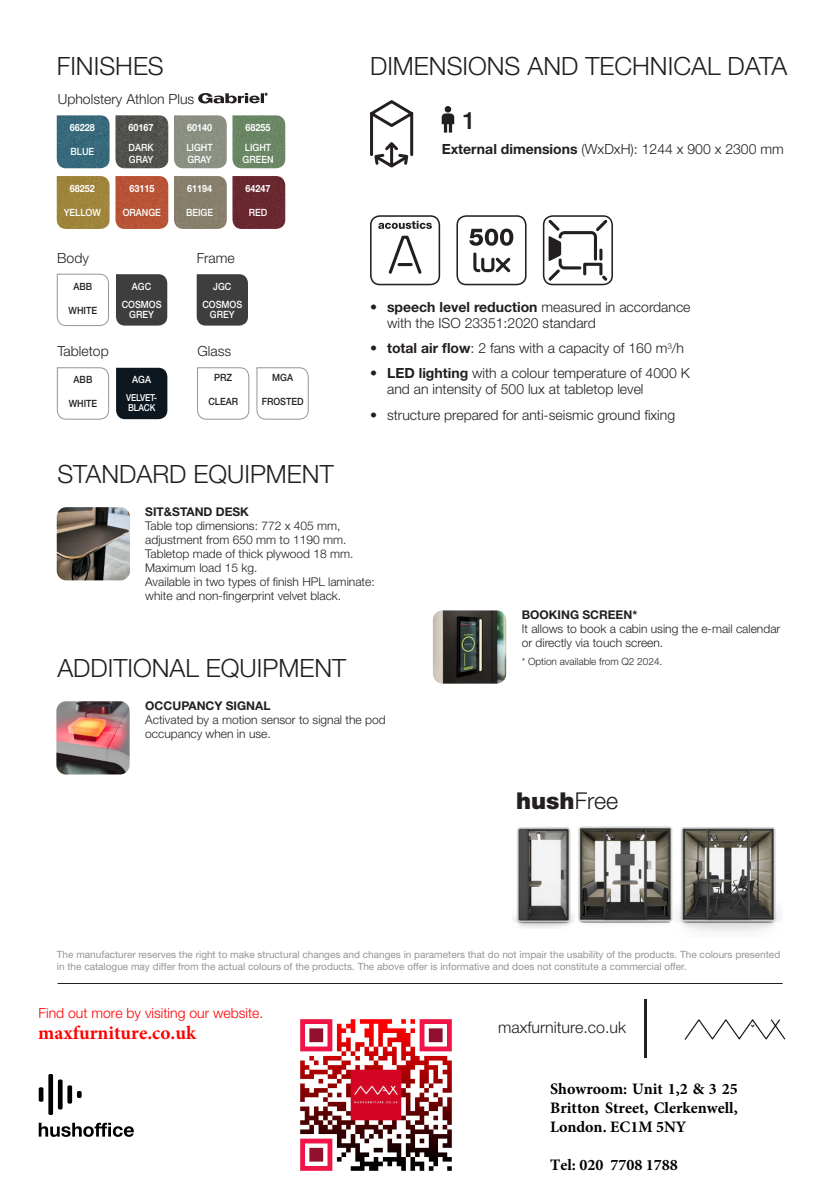
<style>
.page{position:relative;width:840px;height:1191px;background:#fff}
.page>*{position:absolute;margin:0;border:0;box-sizing:border-box;transform-origin:0 0}
.HASLO_PIERWSZA{font:300 25.2px "Helvetica Neue LT Pro";color:#231f20}
.haslo_lewa_gora{font:300 25.2px "Helvetica Neue LT Pro";color:#231f20}
.t1{font:500 24px "Helvetica Neue LT Pro";color:#231f20}
.HASLO_PIERWSZA-2{font:900 23.2px "Helvetica Neue LT Pro";color:#231f20}
.t2{font:700 19.2px "Minion Pro";color:#f00}
.t3{font:700 16px/19.2px "Minion Pro";color:#000;text-align:justify}
.t4{font:300 16px "Helvetica Neue LT Std";color:#231f20}
.HASLO_PIERWSZA-3{font:300 14px/16px "Helvetica Neue LT Pro";color:#231f20}
.podpisy{font:300 14px "Helvetica Neue LT Pro";color:#231f20}
.t5{font:300 14px "Helvetica Neue LT Pro";color:#f00}
.HASLO_PIERWSZA-4{font:300 12px/14px "Helvetica Neue LT Pro";color:#231f20}
.HASLO_PIERWSZA-5{font:700 12px "Helvetica Neue LT Pro";color:#231f20}
.tekst_główny{font:10px/12px "Helvetica Neue LT Pro";color:#939598}
.t6{font:500 10px/12px "Helvetica Neue LT Pro";color:#fff;scale:.9 1}
.t7{font:700 10px "Helvetica Neue LT Pro";color:#fff;scale:.9 1}
.t8{font:500 10px "Helvetica Neue LT Pro";color:#231f20;scale:.9 1}
.HASLO_PIERWSZA-6{font:300 10px "Helvetica Neue LT Pro";color:#231f20}
.t9{font:500 9.6px/10px "Helvetica Neue LT Pro";letter-spacing:-.02em;color:#fff;scale:.87 1}
.s1{font-weight:700}
.s2{font-weight:300}
</style>
<div class="page">
<svg style="left:56px;top:273px;width:53px;height:53px"></svg>
<div style="left:116px;top:274px;width:51px;height:51px;background:#3e3e3f"></div>
<div style="left:196px;top:274px;width:52px;height:51px;background:#3e3e3f"></div>
<hr style="left:58px;top:983px;width:724px;height:1px;background:#231f20">
<img style="left:514px;top:827px;width:57px;height:101px">
<img style="left:676px;top:827px;width:104px;height:106px">
<img style="left:571px;top:826px;width:102px;height:98px">
<img style="left:57px;top:507px;width:73px;height:73px">
<svg style="left:456px;top:215px;width:70px;height:70px"></svg>
<svg style="left:542px;top:215px;width:70px;height:70px"></svg>
<svg style="left:370px;top:215px;width:70px;height:70px"></svg>
<svg style="left:56px;top:367px;width:54px;height:53px"></svg>
<div style="left:116px;top:368px;width:51px;height:51px;background:#0d171f"></div>
<svg style="left:197px;top:367px;width:53px;height:53px"></svg>
<svg style="left:256px;top:367px;width:53px;height:53px"></svg>
<svg style="left:198px;top:93px;width:69px;height:11px"></svg>
<svg style="left:441px;top:113px;width:13px;height:20px"></svg>
<div style="left:444px;top:106px;width:7px;height:7px;background:#231f20;border-radius:50%"></div>
<svg style="left:370px;top:100px;width:44px;height:68px"></svg>
<img style="left:56px;top:701px;width:74px;height:73px">
<img style="left:432px;top:610px;width:74px;height:73px">
<div style="left:174px;top:176px;width:53px;height:53px;background:#877f6c"></div>
<img style="left:232px;top:176px;width:53px;height:53px">
<div style="left:174px;top:115px;width:53px;height:53px;background:#8b9083"></div>
<img style="left:232px;top:115px;width:53px;height:53px">
<img style="left:57px;top:115px;width:52px;height:53px">
<img style="left:115px;top:115px;width:53px;height:53px">
<img style="left:57px;top:176px;width:52px;height:53px">
<img style="left:115px;top:176px;width:53px;height:53px">
<hr style="left:39px;top:1087px;width:4px;height:14px;background:#000;border-radius:2px">
<div style="left:48px;top:1074px;width:5px;height:41px;background:#000;border-radius:2px"></div>
<div style="left:58px;top:1079px;width:5px;height:30px;background:#000;border-radius:2px"></div>
<div style="left:67px;top:1085px;width:5px;height:18px;background:#000;border-radius:2px"></div>
<svg style="left:77px;top:1091px;width:5px;height:7px"></svg>
<svg style="left:39px;top:1122px;width:95px;height:14px"></svg>
<img style="left:300px;top:1019px;width:152px;height:152px">
<hr style="left:643px;top:999px;width:3px;height:59px;background:#231f20">
<img style="left:684px;top:1019px;width:102px;height:21px">
<p class="haslo_lewa_gora" style="left:57px;top:50px;width:108px">FINISHES</p>
<p class="haslo_lewa_gora" style="left:370px;top:50px;width:418px">DIMENSIONS AND TECHNICAL DATA</p>
<p class="podpisy" style="left:58px;top:90px;width:138px">Upholstery Athlon Plus</p>
<p class="t7" style="left:70px;top:121px;width:29px">66228</p>
<p class="t6" style="left:70px;top:145px;width:28px">BLUE</p>
<p class="t7" style="left:128px;top:121px;width:29px">60167</p>
<p class="t6" style="left:128px;top:141px;width:29px">DARK<br>GRAY</p>
<p class="t7" style="left:187px;top:121px;width:29px">60140</p>
<p class="t6" style="left:186px;top:141px;width:31px">LIGHT<br>GRAY</p>
<p class="t7" style="left:245px;top:121px;width:29px">68255</p>
<p class="t6" style="left:242px;top:141px;width:36px">LIGHT<br>GREEN</p>
<p class="t7" style="left:70px;top:182px;width:29px">68252</p>
<p class="t6" style="left:64px;top:206px;width:43px">YELLOW</p>
<p class="t7" style="left:129px;top:182px;width:29px">63115</p>
<p class="t6" style="left:123px;top:206px;width:44px">ORANGE</p>
<p class="t7" style="left:187px;top:182px;width:29px">61194</p>
<p class="t6" style="left:186px;top:206px;width:32px">BEIGE</p>
<p class="t7" style="left:245px;top:182px;width:29px">64247</p>
<p class="t6" style="left:249px;top:206px;width:22px">RED</p>
<p class="podpisy" style="left:57px;top:249px;width:33px">Body</p>
<p class="podpisy" style="left:196px;top:249px;width:40px">Frame</p>
<p class="t8" style="left:73px;top:280px;width:22px">ABB</p>
<p class="t8" style="left:69px;top:304px;width:33px">WHITE</p>
<p class="t6" style="left:132px;top:280px;width:23px">AGC</p>
<p class="t6" style="left:122px;top:299px;width:46px;line-height:10px;text-align:center">COSMOS<br>GREY</p>
<p class="t6" style="left:213px;top:280px;width:22px">JGC</p>
<p class="t6" style="left:202px;top:299px;width:46px;line-height:10px;text-align:center">COSMOS<br>GREY</p>
<p class="podpisy" style="left:57px;top:343px;width:53px">Tabletop</p>
<p class="podpisy" style="left:197px;top:343px;width:35px">Glass</p>
<p class="t8" style="left:74px;top:374px;width:22px">ABB</p>
<p class="t8" style="left:69px;top:398px;width:33px">WHITE</p>
<p class="t6" style="left:132px;top:374px;width:22px">AGA</p>
<p class="t9" style="left:126px;top:393px;width:37px">VELVET-<br>BLACK</p>
<p class="t8" style="left:214px;top:372px;width:22px">PRZ</p>
<p class="t8" style="left:208px;top:396px;width:34px">CLEAR</p>
<p class="t8" style="left:272px;top:372px;width:25px">MGA</p>
<p class="t8" style="left:261px;top:396px;width:48px">FROSTED</p>
<p class="t1" style="left:462px;top:106px;width:15px">1</p>
<p class="HASLO_PIERWSZA-3" style="left:441px;top:141px;width:343px"><span class="s1">External dimensions</span> (WxDxH): 1244 x 900 x 2300 mm</p>
<p class="HASLO_PIERWSZA-3" style="left:387px;top:298px;width:305px;text-indent:-17px">• <span class="s1">speech level reduction</span> measured in accordance with the ISO 23351:2020 standard</p>
<p class="HASLO_PIERWSZA-3" style="left:370px;top:340px;width:315px">• <span class="s1">total air flow</span>: 2 fans with a capacity of 160 m<sup>3</sup>/h</p>
<p class="HASLO_PIERWSZA-3" style="left:387px;top:365px;width:304px;text-indent:-17px">• <span class="s1">LED lighting</span> with a colour temperature of 4000 K and an intensity of 500 lux at tabletop level</p>
<p class="HASLO_PIERWSZA-3" style="left:370px;top:406px;width:306px">• structure prepared for anti-seismic ground fixing</p>
<p class="HASLO_PIERWSZA" style="left:57px;top:459px;width:278px">STANDARD EQUIPMENT</p>
<p class="HASLO_PIERWSZA-5" style="left:145px;top:504px;width:105px">SIT&amp;STAND DESK</p>
<p class="HASLO_PIERWSZA-4" style="left:145px;top:518px;width:202px">Table top dimensions: 772 x 405 mm, adjustment from 650 mm to 1190 mm.</p>
<p class="HASLO_PIERWSZA-4" style="left:145px;top:546px;width:210px">Tabletop made of thick plywood 18 mm.</p>
<p class="HASLO_PIERWSZA-4" style="left:145px;top:560px;width:114px">Maximum load 15 kg.</p>
<p class="HASLO_PIERWSZA-4" style="left:145px;top:574px;width:231px">Available in two types of finish HPL laminate: white and non-fingerprint velvet black.</p>
<p class="HASLO_PIERWSZA" style="left:57px;top:653px;width:290px">ADDITIONAL EQUIPMENT</p>
<p class="HASLO_PIERWSZA-5" style="left:145px;top:698px;width:127px">OCCUPANCY SIGNAL</p>
<p class="HASLO_PIERWSZA-4" style="left:145px;top:712px;width:242px">Activated by a motion sensor to signal the pod occupancy when in use.</p>
<p class="HASLO_PIERWSZA-5" style="left:521px;top:607px;width:117px">BOOKING SCREEN*</p>
<p class="HASLO_PIERWSZA-4" style="left:521px;top:621px;width:260px">It allows to book a cabin using the e-mail calendar or directly via touch screen.</p>
<p class="HASLO_PIERWSZA-6" style="left:521px;top:655px;width:142px">* Option available from Q2 2024.</p>
<p class="HASLO_PIERWSZA-2" style="left:516px;top:786px;width:103px">hush<span class="s2">Free</span></p>
<p class="tekst_główny" style="left:57px;top:948px;width:724px">The manufacturer reserves the right to make structural changes and changes in parameters that do not impair the usability of the products. The colours presented in the catalogue may differ from the actual colours of the products. The above offer is informative and does not constitute a commercial offer.</p>
<p class="t5" style="left:39px;top:1004px;width:226px">find out more by visiting our website.</p>
<h3 class="t2" style="left:38px;top:1019px;width:159px">maxfurniture.co.uk</h3>
<h3 class="t4" style="left:497px;top:1017px;width:130px">maxfurniture.co.uk</h3>
<h3 class="t3" style="left:550px;top:1078px;width:189px">Showroom: Unit 1,2 &amp; 3 25<br>Britton Street, Clerkenwell, London. EC1M 5NY</h3>
<h3 class="t3" style="left:550px;top:1155px;width:129px">Tel: 020 7708 1788</h3>
</div>
